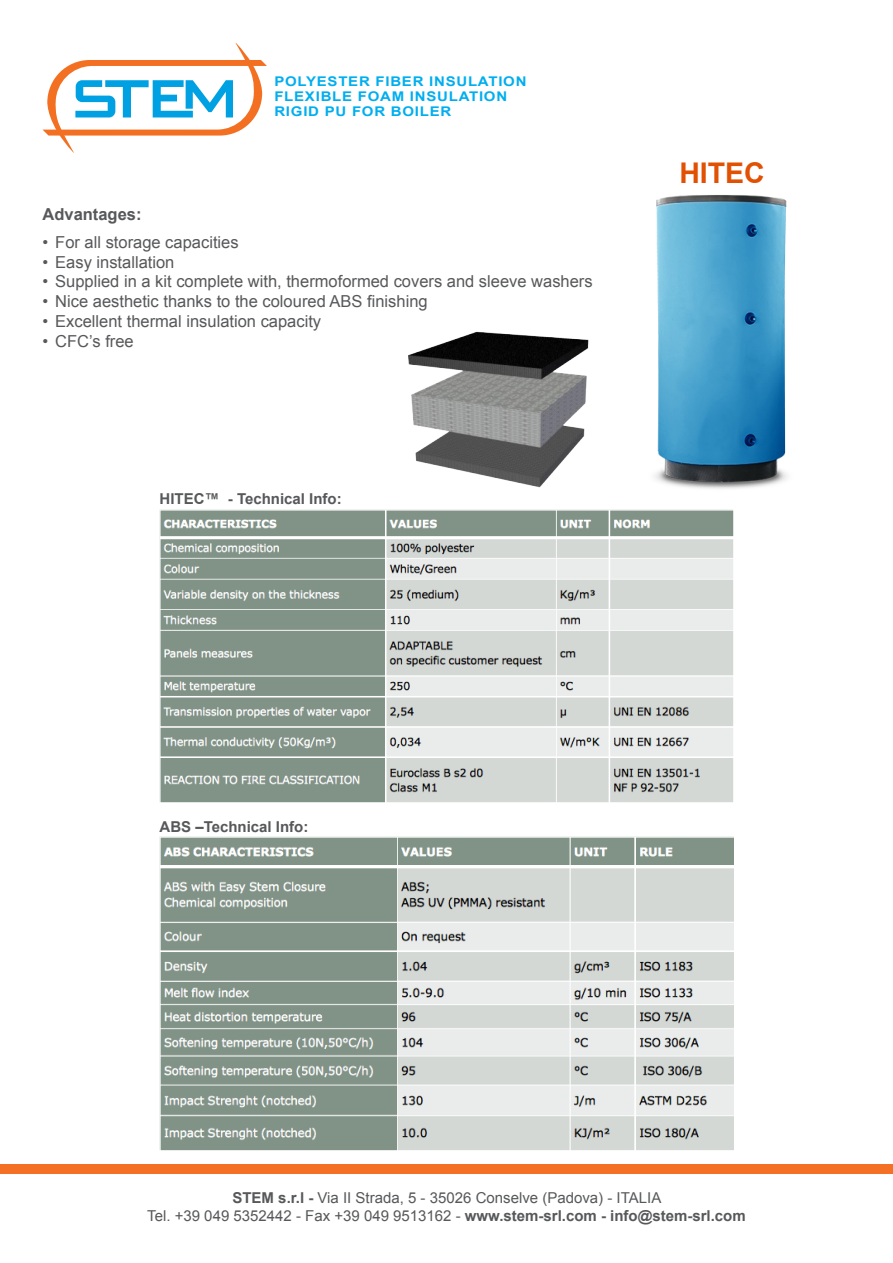
<style>
.page{position:relative;width:893px;height:1263px;background:#fff}
.page>*{position:absolute;margin:0;border:0;box-sizing:border-box;transform-origin:0 0}
.t1{font:700 28.5px "Arial";color:#e15003}
.t2{font:16.5px "Arial";color:#57585a}
.t3{font:700 16.5px "Arial";color:#57585a}
.t4{font:15px/18px "Arial";color:#57585a;text-align:center}
.t5{font:700 15px "Arial";color:#57585a}
.t6{font:700 13.35px/15px "Arial";letter-spacing:.05em;color:#00aeef;scale:1.12 1}
.s1{font-weight:700}
</style>
<div class="page">
<svg style="left:43px;top:43px;width:224px;height:110px"></svg>
<img style="left:408px;top:331px;width:181px;height:157px">
<img style="left:654px;top:195px;width:133px;height:294px">
<img style="left:160px;top:509px;width:573px;height:293px">
<img style="left:160px;top:837px;width:573px;height:313px">
<div style="left:0;top:1164px;width:893px;height:10px;background:#f37025"></div>
<p class="t6" style="left:274px;top:74px;width:227px">POLYESTER FIBER INSULATION<br>FLEXIBLE FOAM INSULATION<br>RIGID PU FOR BOILER</p>
<p class="t3" style="left:43px;top:204px;width:101px">Advantages:</p>
<p class="t2" style="left:43px;top:231px;width:198px">• For all storage capacities</p>
<p class="t2" style="left:43px;top:251px;width:133px">• Easy installation</p>
<p class="t2" style="left:43px;top:271px;width:552px">• Supplied in a kit complete with, thermoformed covers and sleeve washers</p>
<p class="t2" style="left:43px;top:290px;width:387px">• Nice aesthetic thanks to the coloured ABS finishing</p>
<p class="t2" style="left:43px;top:310px;width:280px">• Excellent thermal insulation capacity</p>
<p class="t2" style="left:43px;top:330px;width:93px">• CFC’s free</p>
<p class="t5" style="left:160px;top:489px;width:184px">HITEC™ - Technical Info:</p>
<h1 class="t1" style="left:679px;top:154px;width:87px">HITEC</h1>
<p class="t5" style="left:160px;top:817px;width:150px">ABS –Technical Info:</p>
<p class="t4" style="left:147px;top:1188px;width:600px"><span class="s1">STEM s.r.l -</span> Via II Strada, 5 - 35026 Conselve (Padova) - ITALIA<br>Tel. +39 049 5352442 - Fax +39 049 9513162 - <span class="s1">www.stem-srl.com - info@stem-srl.com</span></p>
</div>
